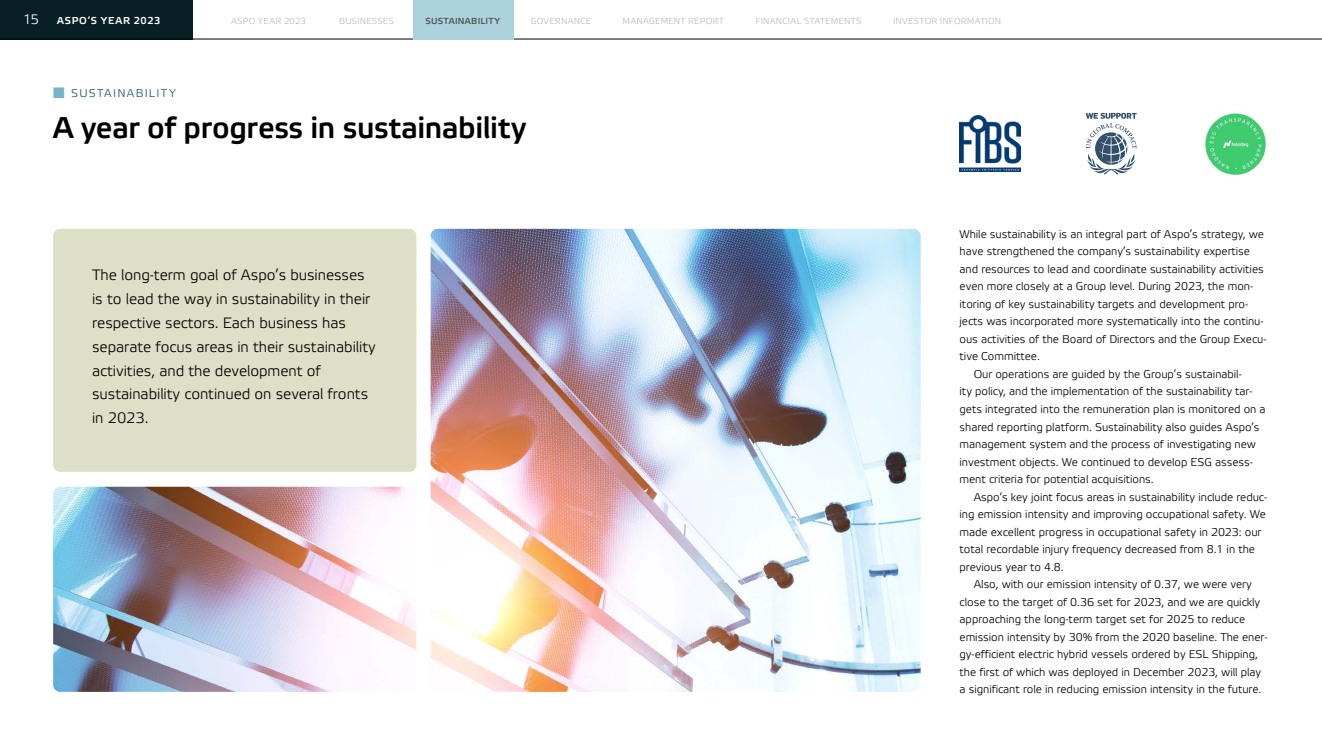
<style>
.page{position:relative;width:1322px;height:745px;background:#fff}
.page>*{position:absolute;margin:0;border:0;box-sizing:border-box;transform-origin:0 0}
.Otsikko{font:700 30px "Etelka Light Pro";letter-spacing:-.015em;color:#000}
._2021_Ingressi{font:15px/23.8px "Etelka Light Pro";letter-spacing:-.005em;color:#000}
.t1{font:13.75px "Etelka Light Pro";color:#fff}
._2021_leipä_sis{font:300 11.25px/17.5px "Etelka";letter-spacing:-.005em;color:#000}
._2021_leipä{font:300 11.25px/17.5px "Etelka";letter-spacing:-.005em;color:#000}
.t2{font:11.25px "Etelka Light Pro";letter-spacing:.12em;color:#165669}
.t3{font:700 10px "Etelka Light Pro";letter-spacing:.08em;color:#fff}
.t4{font:8.75px "Etelka Light Pro";letter-spacing:.02em;color:#b5bcbe}
.t5{font:700 8.75px "Etelka Light Pro";letter-spacing:.03em;color:#575756}
.s1{color:#73b4c7}
</style>
<div class="page">
<img style="left:1204px;top:113px;width:62px;height:63px">
<img style="left:959px;top:115px;width:61px;height:56px">
<svg style="left:1085px;top:113px;width:51px;height:61px"></svg>
<img style="left:53px;top:229px;width:867px;height:462px">
<div style="left:53px;top:229px;width:363px;height:242px;background:#dedfc7;border-radius:7px"></div>
<div style="left:0;top:0;width:193px;height:39px;background:#081f26"></div>
<hr style="left:0;top:39px;width:1322px;height:1px;background:#000">
<div style="left:413px;top:0;width:100px;height:39px;background:#abd2dd"></div>
<p class="t1" style="left:23px;top:12px;width:17px">15</p>
<p class="t3" style="left:57px;top:15px;width:105px">ASPO’S YEAR 2023</p>
<p class="t4" style="left:231px;top:16px;width:76px">ASPO YEAR 2023</p>
<p class="t4" style="left:339px;top:16px;width:56px">BUSINESSES</p>
<p class="t5" style="left:425px;top:16px;width:76px">SUSTAINABILITY</p>
<p class="t4" style="left:531px;top:16px;width:62px">GOVERNANCE</p>
<p class="t4" style="left:622px;top:16px;width:103px">MANAGEMENT REPORT</p>
<p class="t4" style="left:755px;top:16px;width:108px">FINANCIAL STATEMENTS</p>
<p class="t4" style="left:893px;top:16px;width:110px">INVESTOR INFORMATION</p>
<p class="t2" style="left:53px;top:87px;width:124px"><span class="s1">■</span> SUSTAINABILITY</p>
<p class="Otsikko" style="left:53px;top:111px;width:475px">A year of progress in sustainability</p>
<p class="_2021_Ingressi" style="left:92px;top:264px;width:285px">The long-term goal of Aspo’s businesses is to lead the way in sustainability in their respective sectors. Each business has separate focus areas in their sustainability activities, and the development of sustainability continued on several fronts in 2023.</p>
<p class="_2021_leipä" style="left:959px;top:225px;width:308px">While sustainability is an integral part of Aspo’s strategy, we have strengthened the company’s sustainability expertise and resources to lead and coordinate sustainability activities even more closely at a Group level. During 2023, the mon&shy;itoring of key sustainability targets and development pro&shy;jects was incorporated more systematically into the continu&shy;ous activities of the Board of Directors and the Group Execu&shy;tive Committee.</p>
<p class="_2021_leipä_sis" style="left:959px;top:365px;width:307px;text-indent:14px">Our operations are guided by the Group’s sustainabil-<br>ity policy, and the implementation of the sustainability tar&shy;gets integrated into the remuneration plan is monitored on a shared reporting platform. Sustainability also guides Aspo’s management system and the process of investigating new investment objects. We continued to develop ESG assess&shy;ment criteria for potential acquisitions.</p>
<p class="_2021_leipä_sis" style="left:959px;top:488px;width:309px;text-indent:14px">Aspo’s key joint focus areas in sustainability include reduc&shy;ing emission intensity and improving occupational safety. We made excellent progress in occupational safety in 2023: our total recordable injury frequency decreased from 8.1 in the previous year to 4.8.</p>
<p class="_2021_leipä_sis" style="left:959px;top:575px;width:309px;text-indent:14px">Also, with our emission intensity of 0.37, we were very close to the target of 0.36 set for 2023, and we are quickly approaching the long-term target set for 2025 to reduce emission intensity by 30% from the 2020 baseline. The ener&shy;gy-efficient electric hybrid vessels ordered by ESL Shipping, the first of which was deployed in December 2023, will play a significant role in reducing emission intensity in the future.</p>
</div>
